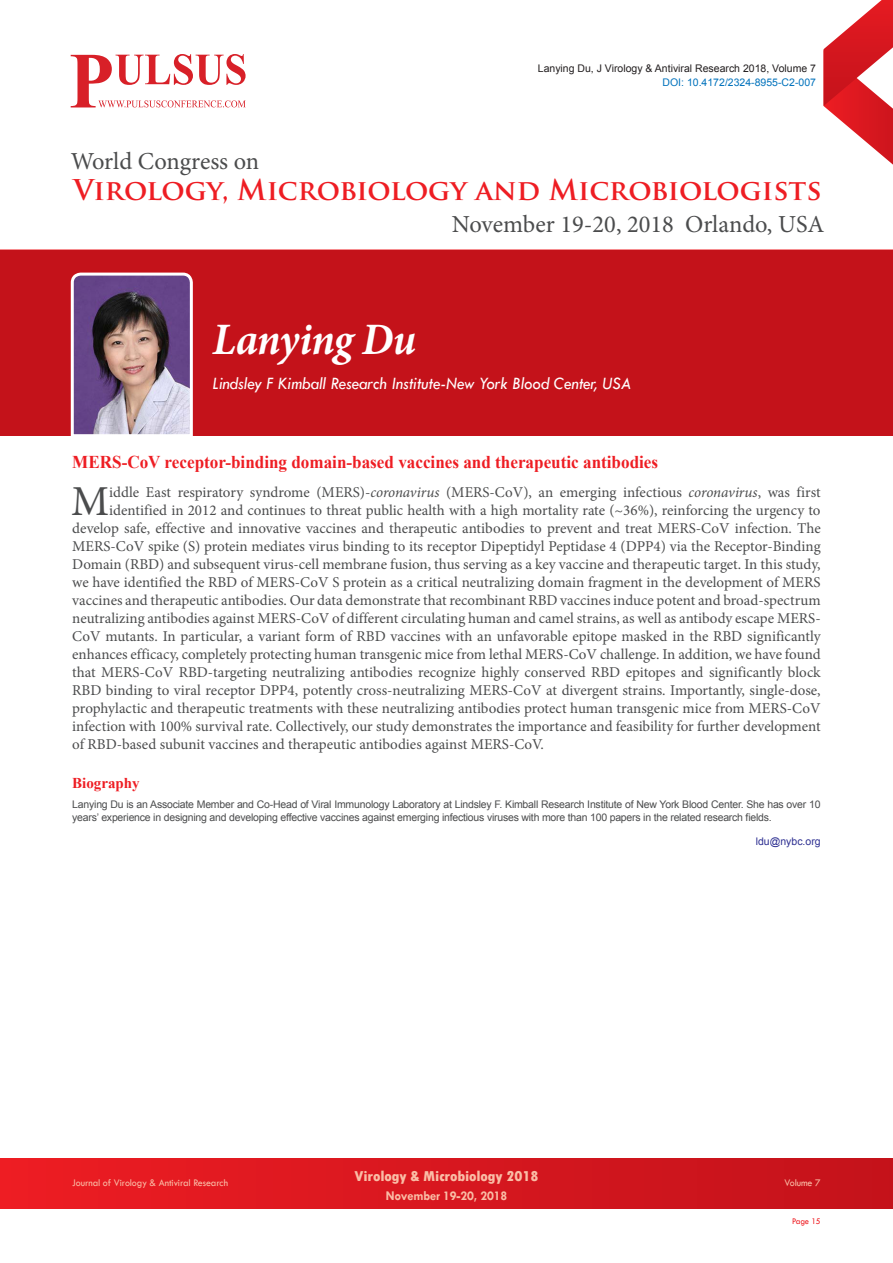
<style>
.page{position:relative;width:893px;height:1263px;background:#fff}
.page>*{position:absolute;margin:0;border:0;box-sizing:border-box;transform-origin:0 0}
.t1{font:italic 700 45px "Minion Pro";letter-spacing:-.015em;color:#fff;scale:.95 1}
.Abstract{font:42.75px "Minion Pro";color:#4b4c4d}
.t2{font:700 27.9px "Trajan Pro";letter-spacing:-.005em;color:#ee1d23}
.t3{font:24.45px "Minion Pro";color:#4b4c4d}
.t4{font:700 18px "Times New Roman";color:#ee1d23;scale:.95 1}
.t5{font:italic 18px "Tw Cen";letter-spacing:-.01em;color:#fff;scale:.95 1}
.Abstract-2{font:15px "Minion Pro";color:#4b4c4d}
.t6{font:800 condensed 15px "Tw Cen";letter-spacing:-.01em;color:#fabda6;scale:1.1 1}
.Bio_Heading{font:700 15px "Times New Roman";color:#ee1d23}
.t7{font:700 13.5px "Tw Cen";letter-spacing:-.01em;color:#fabda6;scale:.95 1}
.Biography{font:10.5px/13.5px "Arial";letter-spacing:-.02em;color:#4b4c4d}
.t8{font:10.5px "Arial";color:#231f20}
.t9{font:10.5px "Tw Cen";letter-spacing:-.01em;color:#fabda6;scale:.95 1}
.t10{font:10.5px "Arial";color:#0072bc}
.Biography-2{font:10.5px "Arial";color:#2e3092}
.t11{font:9px "Tw Cen";letter-spacing:-.02em;color:#ee1d23;scale:.95 1}
.s1{font-style:italic}
</style>
<div class="page">
<div style="left:0;top:1159px;width:892px;height:49px;background:linear-gradient(to right,#ed1d23,#c3121b)"></div>
<hr style="left:0;top:250px;width:893px;height:1px;background:#ee1d23">
<svg style="left:71px;top:54px;width:175px;height:53px"></svg>
<svg style="left:824px;top:0;width:69px;height:165px"></svg>
<div style="left:0;top:250px;width:892px;height:186px;background:#c4121a"></div>
<svg style="left:70px;top:272px;width:123px;height:164px;background:#8c7490"></svg>
<h3 class="t3" style="left:71px;top:144px;width:190px">World Congress on</h3>
<p class="t8" style="left:538px;top:61px;width:280px">Lanying Du, J Virology &amp; Antiviral Research 2018, Volume 7</p>
<p class="t10" style="left:662px;top:76px;width:155px">DOI: 10.4172/2324-8955-C2-007</p>
<h3 class="t2" style="left:74px;top:173px;width:750px">Virology, Microbiology and Microbiologists</h3>
<h3 class="t3" style="left:452px;top:208px;width:374px">November 19-20, 2018 Orlando, USA</h3>
<p class="t1" style="left:213px;top:307px;width:216px">Lanying Du</p>
<p class="t5" style="left:213px;top:372px;width:442px">Lindsley F Kimball Research Institute-New York Blood Center, USA</p>
<p class="t4" style="left:72px;top:449px;width:618px">MERS-CoV receptor-binding domain-based vaccines and therapeutic antibodies</p>
<p class="Abstract" style="left:71px;top:472px;width:40px">M</p>
<p class="Abstract-2" style="left:109px;top:482px;width:713px">iddle East respiratory syndrome (MERS)-<span class="s1">coronavirus</span> (MERS-CoV), an emerging infectious <span class="s1">coronavirus</span>, was first</p>
<p class="Abstract-2" style="left:109px;top:500px;width:713px">identified in 2012 and continues to threat public health with a high mortality rate (~36%), reinforcing the urgency to</p>
<p class="Abstract-2" style="left:72px;top:518px;width:750px">develop safe, effective and innovative vaccines and therapeutic antibodies to prevent and treat MERS-CoV infection. The</p>
<p class="Abstract-2" style="left:72px;top:536px;width:750px">MERS-CoV spike (S) protein mediates virus binding to its receptor Dipeptidyl Peptidase 4 (DPP4) via the Receptor-Binding</p>
<p class="Abstract-2" style="left:72px;top:554px;width:750px">Domain (RBD) and subsequent virus-cell membrane fusion, thus serving as a key vaccine and therapeutic target. In this study,</p>
<p class="Abstract-2" style="left:72px;top:572px;width:750px">we have identified the RBD of MERS-CoV S protein as a critical neutralizing domain fragment in the development of MERS</p>
<p class="Abstract-2" style="left:72px;top:590px;width:750px">vaccines and therapeutic antibodies. Our data demonstrate that recombinant RBD vaccines induce potent and broad-spectrum</p>
<p class="Abstract-2" style="left:72px;top:608px;width:750px">neutralizing antibodies against MERS-CoV of different circulating human and camel strains, as well as antibody escape MERS-</p>
<p class="Abstract-2" style="left:72px;top:626px;width:750px">CoV mutants. In particular, a variant form of RBD vaccines with an unfavorable epitope masked in the RBD significantly</p>
<p class="Abstract-2" style="left:72px;top:644px;width:750px">enhances efficacy, completely protecting human transgenic mice from lethal MERS-CoV challenge. In addition, we have found</p>
<p class="Abstract-2" style="left:72px;top:662px;width:750px">that MERS-CoV RBD-targeting neutralizing antibodies recognize highly conserved RBD epitopes and significantly block</p>
<p class="Abstract-2" style="left:72px;top:680px;width:750px">RBD binding to viral receptor DPP4, potently cross-neutralizing MERS-CoV at divergent strains. Importantly, single-dose,</p>
<p class="Abstract-2" style="left:72px;top:698px;width:750px">prophylactic and therapeutic treatments with these neutralizing antibodies protect human transgenic mice from MERS-CoV</p>
<p class="Abstract-2" style="left:72px;top:716px;width:750px">infection with 100% survival rate. Collectively, our study demonstrates the importance and feasibility for further development</p>
<p class="Abstract-2" style="left:72px;top:734px;width:473px">of RBD-based subunit vaccines and therapeutic antibodies against MERS-CoV.</p>
<p class="Bio_Heading" style="left:72px;top:772px;width:69px">Biography</p>
<p class="Biography" style="left:72px;top:797px;width:750px">Lanying Du is an Associate Member and Co-Head of Viral Immunology Laboratory at Lindsley F. Kimball Research Institute of New York Blood Center. She has over 10 years’ experience in designing and developing effective vaccines against emerging infectious viruses with more than 100 papers in the related research fields.</p>
<p class="Biography-2" style="left:756px;top:835px;width:66px">ldu@nybc.org</p>
<p class="t6" style="left:355px;top:1167px;width:169px">Virology &amp; Microbiology 2018</p>
<p class="t7" style="left:386px;top:1187px;width:129px">November 19-20, 2018</p>
<p class="t9" style="left:72px;top:1176px;width:165px">Journal of Virology &amp; Antiviral Research</p>
<p class="t9" style="left:784px;top:1176px;width:40px">Volume 7</p>
<p class="t11" style="left:792px;top:1215px;width:32px">Page 15</p>
</div>
